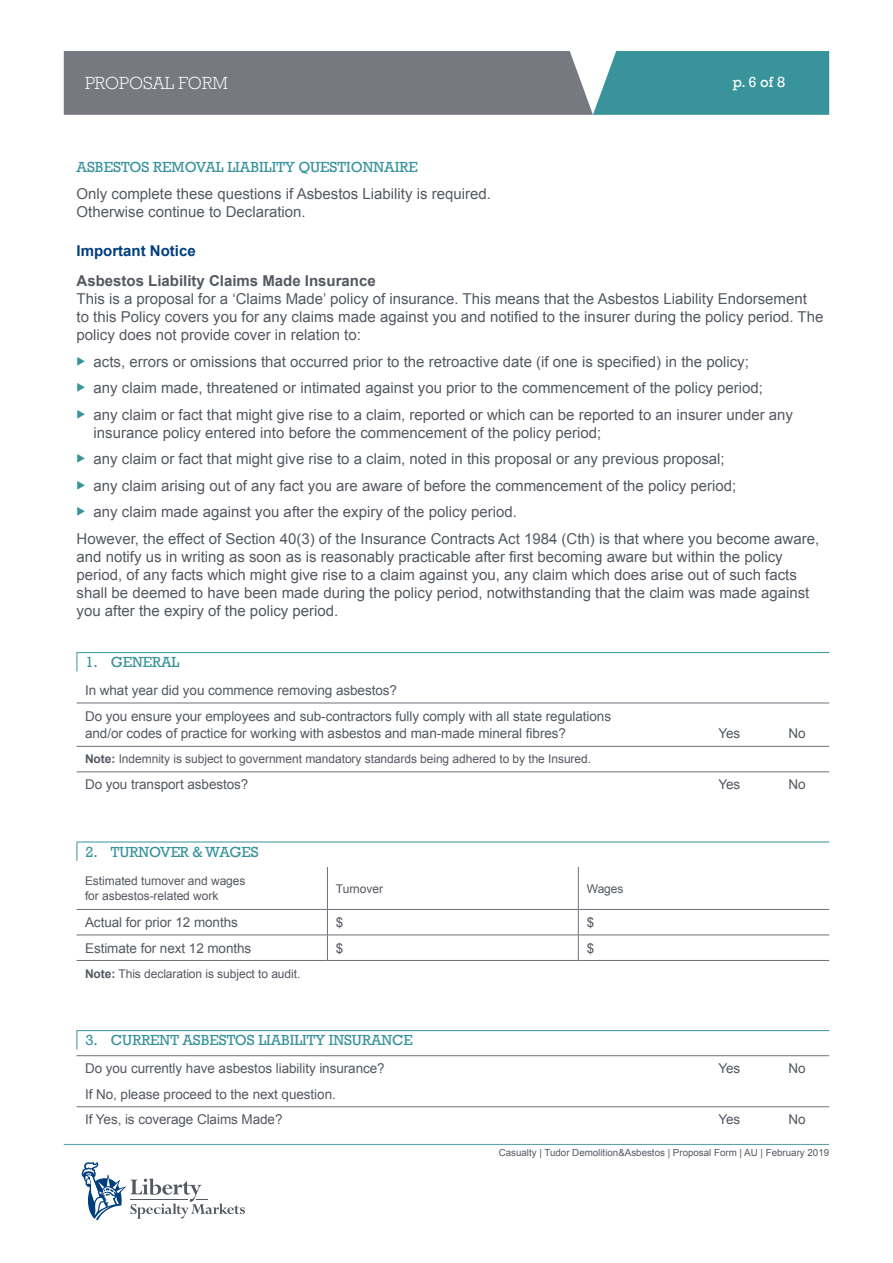
<style>
.page{position:relative;width:893px;height:1263px;background:#fff}
.page>*{position:absolute;margin:0;border:0;box-sizing:border-box;transform-origin:0 0}
.t1{font:300 18px "Rockwell Std";color:#fff}
.t2{font:15px/18px "Arial";color:#545861}
.LSM_Teal_Questions{font:15px "Rockwell";letter-spacing:-.005em;color:#38939b}
.t3{font:700 15px "Arial";color:#545861}
.t4{font:700 15px "Arial";color:#003e7e}
.t5{font:15px "Rockwell";color:#fff}
.LSM_Questions{font:13.5px "Arial";letter-spacing:-.005em;color:#545861}
.LSM_Questions-2{font:12px "Arial";letter-spacing:-.005em;color:#545861}
.t6{font:9.75px "Arial";color:#545861}
.s1{color:#38939b}
.s2{font-weight:700}
</style>
<div class="page">
<svg style="left:64px;top:51px;width:765px;height:64px;background:#68858c"></svg>
<hr style="left:64px;top:1144px;width:765px;height:1px;background:#5fa4ac">
<svg style="left:82px;top:1162px;width:163px;height:58px"></svg>
<hr style="left:77px;top:652px;width:752px;height:1px;background:#38939b">
<svg style="left:77px;top:653px;width:1px;height:18px"></svg>
<hr style="left:77px;top:703px;width:752px;height:1px;background:#6e717a">
<hr style="left:77px;top:746px;width:752px;height:1px;background:#6e717a">
<hr style="left:77px;top:771px;width:752px;height:1px;background:#6e717a">
<hr style="left:77px;top:842px;width:752px;height:1px;background:#38939b">
<svg style="left:77px;top:842px;width:1px;height:19px"></svg>
<hr style="left:327px;top:867px;width:1px;height:42px;background:#6e717a">
<hr style="left:578px;top:867px;width:1px;height:42px;background:#6e717a">
<hr style="left:77px;top:909px;width:250px;height:1px;background:#6e717a">
<hr style="left:327px;top:909px;width:251px;height:1px;background:#6e717a">
<hr style="left:578px;top:909px;width:251px;height:1px;background:#6e717a">
<hr style="left:77px;top:935px;width:250px;height:1px;background:#6e717a">
<hr style="left:327px;top:935px;width:251px;height:1px;background:#6e717a">
<svg style="left:327px;top:910px;width:1px;height:50px"></svg>
<hr style="left:578px;top:935px;width:251px;height:1px;background:#6e717a">
<svg style="left:578px;top:910px;width:1px;height:50px"></svg>
<hr style="left:327px;top:960px;width:251px;height:1px;background:#6e717a">
<hr style="left:578px;top:960px;width:251px;height:1px;background:#6e717a">
<hr style="left:77px;top:960px;width:250px;height:1px;background:#6e717a">
<hr style="left:77px;top:1030px;width:752px;height:1px;background:#38939b">
<svg style="left:77px;top:1031px;width:1px;height:18px"></svg>
<hr style="left:77px;top:1055px;width:752px;height:1px;background:#6e717a">
<hr style="left:77px;top:1106px;width:752px;height:1px;background:#6e717a">
<p class="t1" style="left:85px;top:73px;width:144px">PROPOSAL FORM</p>
<p class="t5" style="left:733px;top:73px;width:54px">p. 6 of 8</p>
<p class="LSM_Teal_Questions" style="left:77px;top:159px;width:343px">ASBESTOS REMOVAL LIABILITY QUESTIONNAIRE</p>
<p class="t2" style="left:77px;top:185px;width:416px">Only complete these questions if Asbestos Liability is required.<br>Otherwise continue to Declaration.</p>
<p class="t4" style="left:77px;top:241px;width:121px">Important Notice</p>
<p class="t3" style="left:77px;top:271px;width:301px">Asbestos Liability Claims Made Insurance</p>
<p class="t2" style="left:77px;top:290px;width:748px">This is a proposal for a ‘Claims Made’ policy of insurance. This means that the Asbestos Liability Endorsement<br>to this Policy covers you for any claims made against you and notified to the insurer during the policy period. The policy does not provide cover in relation to:</p>
<p class="t2" style="left:77px;top:353px;width:674px"><span class="s1">◆</span> acts, errors or omissions that occurred prior to the retroactive date (if one is specified) in the policy;</p>
<p class="t2" style="left:77px;top:379px;width:688px"><span class="s1">◆</span> any claim made, threatened or intimated against you prior to the commencement of the policy period;</p>
<p class="t2" style="left:94px;top:406px;width:701px;text-indent:-17px"><span class="s1">◆</span> any claim or fact that might give rise to a claim, reported or which can be reported to an insurer under any insurance policy entered into before the commencement of the policy period;</p>
<p class="t2" style="left:77px;top:450px;width:650px"><span class="s1">◆</span> any claim or fact that might give rise to a claim, noted in this proposal or any previous proposal;</p>
<p class="t2" style="left:77px;top:477px;width:661px"><span class="s1">◆</span> any claim arising out of any fact you are aware of before the commencement of the policy period;</p>
<p class="t2" style="left:77px;top:503px;width:442px"><span class="s1">◆</span> any claim made against you after the expiry of the policy period.</p>
<p class="t2" style="left:77px;top:530px;width:744px">However, the effect of Section 40(3) of the Insurance Contracts Act 1984 (Cth) is that where you become aware, and notify us in writing as soon as is reasonably practicable after first becoming aware but within the policy period, of any facts which might give rise to a claim against you, any claim which does arise out of such facts shall be deemed to have been made during the policy period, notwithstanding that the claim was made against you after the expiry of the policy period.</p>
<p class="LSM_Teal_Questions" style="left:85px;top:653px;width:95px">1. GENERAL</p>
<p class="LSM_Questions" style="left:85px;top:681px;width:313px">In what year did you commence removing asbestos?</p>
<p class="LSM_Questions" style="left:85px;top:708px;width:528px">Do you ensure your employees and sub-contractors fully comply with all state regulations</p>
<p class="LSM_Questions" style="left:85px;top:724px;width:482px">and/or codes of practice for working with asbestos and man-made mineral fibres?</p>
<p class="LSM_Questions" style="left:718px;top:724px;width:23px">Yes</p>
<p class="LSM_Questions" style="left:788px;top:724px;width:19px">No</p>
<p class="LSM_Questions-2" style="left:85px;top:751px;width:508px"><span class="s2">Note:</span> Indemnity is subject to government mandatory standards being adhered to by the Insured.</p>
<p class="LSM_Questions" style="left:85px;top:776px;width:165px">Do you transport asbestos?</p>
<p class="LSM_Questions" style="left:718px;top:776px;width:23px">Yes</p>
<p class="LSM_Questions" style="left:788px;top:776px;width:19px">No</p>
<p class="LSM_Teal_Questions" style="left:85px;top:843px;width:175px">2. TURNOVER &amp; WAGES</p>
<p class="LSM_Questions-2" style="left:85px;top:873px;width:162px">Estimated turnover and wages</p>
<p class="LSM_Questions-2" style="left:85px;top:888px;width:135px">for asbestos-related work</p>
<p class="LSM_Questions-2" style="left:336px;top:880px;width:49px">Turnover</p>
<p class="LSM_Questions-2" style="left:587px;top:880px;width:38px">Wages</p>
<p class="LSM_Questions" style="left:85px;top:913px;width:154px">Actual for prior 12 months</p>
<p class="LSM_Questions" style="left:336px;top:913px;width:9px">$</p>
<p class="LSM_Questions" style="left:587px;top:913px;width:9px">$</p>
<p class="LSM_Questions" style="left:85px;top:939px;width:168px">Estimate for next 12 months</p>
<p class="LSM_Questions" style="left:336px;top:939px;width:9px">$</p>
<p class="LSM_Questions" style="left:587px;top:939px;width:9px">$</p>
<p class="LSM_Questions-2" style="left:85px;top:965px;width:217px"><span class="s2">Note:</span> This declaration is subject to audit.</p>
<p class="LSM_Teal_Questions" style="left:85px;top:1031px;width:329px">3. CURRENT ASBESTOS LIABILITY INSURANCE</p>
<p class="LSM_Questions" style="left:85px;top:1060px;width:301px">Do you currently have asbestos liability insurance?</p>
<p class="LSM_Questions" style="left:718px;top:1060px;width:23px">Yes</p>
<p class="LSM_Questions" style="left:788px;top:1060px;width:19px">No</p>
<p class="LSM_Questions" style="left:85px;top:1085px;width:252px">If No, please proceed to the next question.</p>
<p class="LSM_Questions" style="left:85px;top:1111px;width:199px">If Yes, is coverage Claims Made?</p>
<p class="LSM_Questions" style="left:718px;top:1111px;width:23px">Yes</p>
<p class="LSM_Questions" style="left:788px;top:1111px;width:19px">No</p>
<p class="t6" style="left:499px;top:1146px;width:332px">Casualty | Tudor Demolition&amp;Asbestos | Proposal Form | AU | February 2019</p>
</div>
